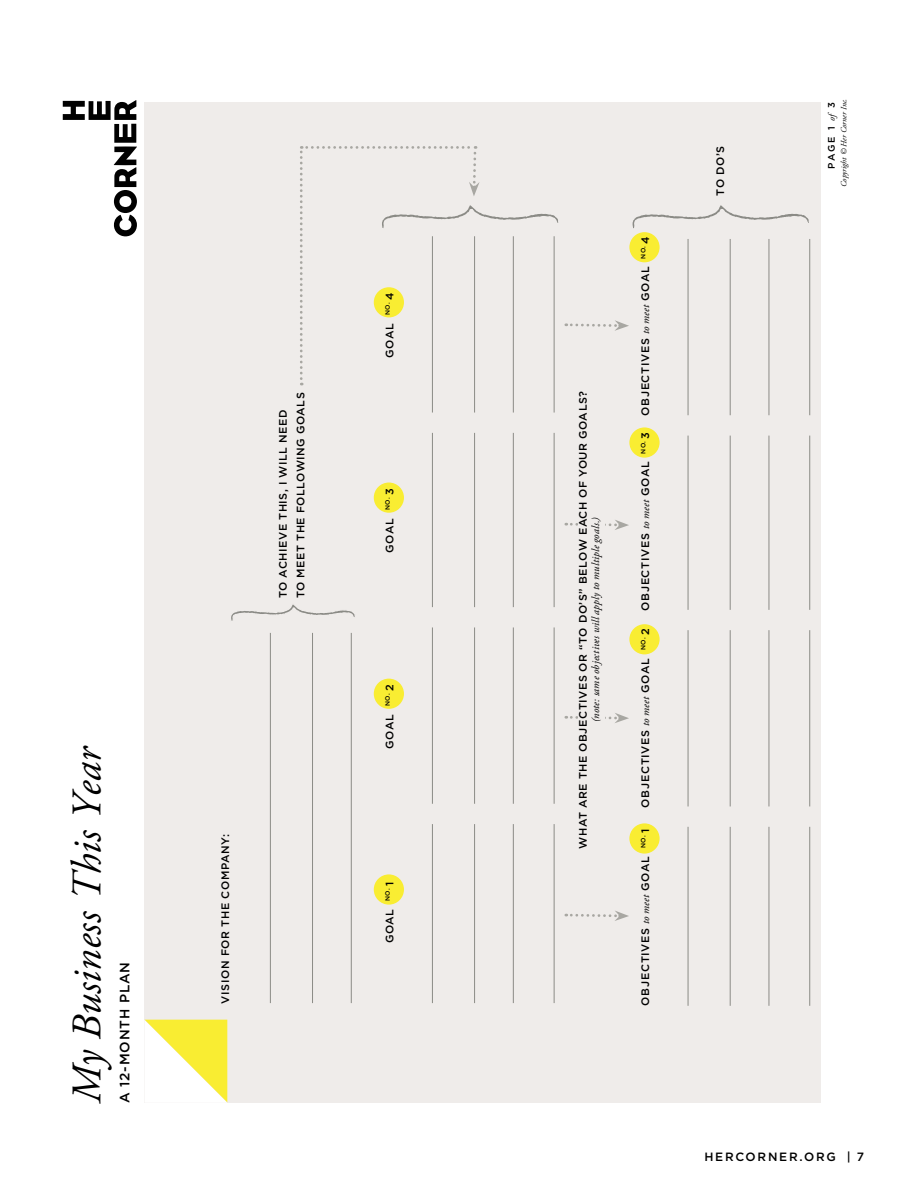
<style>
.page{position:relative;width:918px;height:1188px;background:#fff}
.page>*{position:absolute;margin:0;border:0;box-sizing:border-box;transform-origin:0 0}
.t1{font:300 209.4px/250.6px "Amorie Modella";color:#8b8b86}
.t2{font:300 146.4px "Amorie Modella";color:#8b8b86}
.t3{font:italic 42px "Adobe Garamond Pro";letter-spacing:.005em;color:#000}
.t4{font:500 13.5px "Gotham";letter-spacing:.06em;color:#000}
.t5{font:500 12px "Gotham Pro";letter-spacing:.145em;color:#000}
.t6{font:500 10.8px/17.7px "Gotham";letter-spacing:.055em;color:#000}
.t7{font:italic 10.8px "Adobe Garamond Pro";letter-spacing:.01em;color:#000}
.t8{font:500 9.45px "Gotham";color:#000}
.t9{font:italic 8.1px "Adobe Garamond Pro";color:#000}
.s1{font-family:"Adobe Garamond Pro";font-weight:400;font-style:italic}
</style>
<div class="page">
<div style="left:144px;top:102px;width:677px;height:1001px;background:#efecea"></div>
<svg style="left:63px;top:100px;width:74px;height:136px"></svg>
<svg style="left:144px;top:1020px;width:83px;height:83px;background:#fbf59a"></svg>
<hr style="left:270px;top:633px;width:1px;height:370px;background:#8b8b86">
<hr style="left:351px;top:633px;width:1px;height:370px;background:#8b8b86">
<hr style="left:312px;top:633px;width:1px;height:370px;background:#8b8b86">
<hr style="left:432px;top:236px;width:1px;height:767px;background:#8b8b86">
<hr style="left:513px;top:236px;width:1px;height:767px;background:#8b8b86">
<hr style="left:474px;top:236px;width:1px;height:767px;background:#8b8b86">
<hr style="left:554px;top:236px;width:1px;height:767px;background:#8b8b86">
<div style="left:374px;top:874px;width:30px;height:31px;background:#f9ed32;border-radius:50%"></div>
<div style="left:374px;top:679px;width:30px;height:30px;background:#f9ed32;border-radius:50%"></div>
<div style="left:374px;top:483px;width:30px;height:30px;background:#f9ed32;border-radius:50%"></div>
<div style="left:403px;top:804px;width:223px;height:20px;background:#efecea"></div>
<div style="left:403px;top:607px;width:223px;height:20px;background:#efecea"></div>
<div style="left:403px;top:413px;width:223px;height:20px;background:#efecea"></div>
<hr style="left:688px;top:239px;width:1px;height:767px;background:#8b8b86">
<hr style="left:769px;top:239px;width:1px;height:767px;background:#8b8b86">
<hr style="left:730px;top:239px;width:1px;height:767px;background:#8b8b86">
<hr style="left:809px;top:239px;width:1px;height:767px;background:#8b8b86">
<div style="left:629px;top:823px;width:31px;height:31px;background:#f9ed32;border-radius:50%"></div>
<div style="left:659px;top:806px;width:159px;height:21px;background:#efecea"></div>
<div style="left:659px;top:610px;width:159px;height:20px;background:#efecea"></div>
<div style="left:659px;top:415px;width:159px;height:21px;background:#efecea"></div>
<div style="left:629px;top:624px;width:31px;height:30px;background:#f9ed32;border-radius:50%"></div>
<div style="left:629px;top:427px;width:31px;height:31px;background:#f9ed32;border-radius:50%"></div>
<svg style="left:300px;top:146px;width:511px;height:239px"></svg>
<svg style="left:566px;top:520px;width:63px;height:10px"></svg>
<svg style="left:566px;top:713px;width:63px;height:10px"></svg>
<svg style="left:566px;top:911px;width:63px;height:10px"></svg>
<div style="left:578px;top:389px;width:26px;height:462px;background:#efecea"></div>
<h3 class="t3" style="left:62px;top:1103px;width:359px;rotate:-90deg">My Business This Year</h3>
<p class="t4" style="left:116px;top:1103px;width:143px;rotate:-90deg">A 12-MONTH PLAN</p>
<p class="t6" style="left:274px;top:598px;width:207px;rotate:-90deg">TO ACHIEVE THIS, I WILL NEED<br>TO MEET THE FOLLOWING GOALS</p>
<h2 class="t2" style="left:213px;top:627px;width:30px;rotate:-90deg">}</h2>
<p class="t6" style="left:216px;top:1004px;width:171px;rotate:-90deg">VISION FOR THE COMPANY:</p>
<p class="t6" style="left:711px;top:196px;width:51px;rotate:-90deg">TO DO’S</p>
<h1 class="t1" style="left:353px;top:237px;width:42px;rotate:-90deg">} }</h1>
<p class="t6" style="left:381px;top:358px;width:66px;rotate:-90deg">GOAL <sup>NO.</sup> 4</p>
<p class="t6" style="left:381px;top:553px;width:66px;rotate:-90deg">GOAL <sup>NO.</sup> 3</p>
<p class="t6" style="left:381px;top:749px;width:66px;rotate:-90deg">GOAL <sup>NO.</sup> 2</p>
<p class="t6" style="left:381px;top:943px;width:63px;rotate:-90deg">GOAL <sup>NO.</sup> 1</p>
<p class="t6" style="left:574px;top:849px;width:460px;rotate:-90deg">WHAT ARE THE OBJECTIVES OR “TO DO’S” BELOW EACH OF YOUR GOALS?</p>
<p class="t7" style="left:589px;top:722px;width:207px;rotate:-90deg">(note: same objectives will apply to multiple goals.)</p>
<p class="t6" style="left:636px;top:416px;width:181px;rotate:-90deg">OBJECTIVES <span class="s1">to meet</span> GOAL <sup>NO.</sup> 4</p>
<p class="t6" style="left:636px;top:611px;width:180px;rotate:-90deg">OBJECTIVES <span class="s1">to meet</span> GOAL <sup>NO.</sup> 3</p>
<p class="t6" style="left:636px;top:808px;width:180px;rotate:-90deg">OBJECTIVES <span class="s1">to meet</span> GOAL <sup>NO.</sup> 2</p>
<p class="t6" style="left:636px;top:1006px;width:178px;rotate:-90deg">OBJECTIVES <span class="s1">to meet</span> GOAL <sup>NO.</sup> 1</p>
<p class="t8" style="left:825px;top:169px;width:69px;rotate:-90deg">PAGE 1 <span class="s1">of</span> 3</p>
<p class="t9" style="left:839px;top:187px;width:90px;rotate:-90deg">Copyright © Her Corner Inc.</p>
<p class="t5" style="left:704px;top:1150px;width:161px">HERCORNER.ORG | 7</p>
</div>
